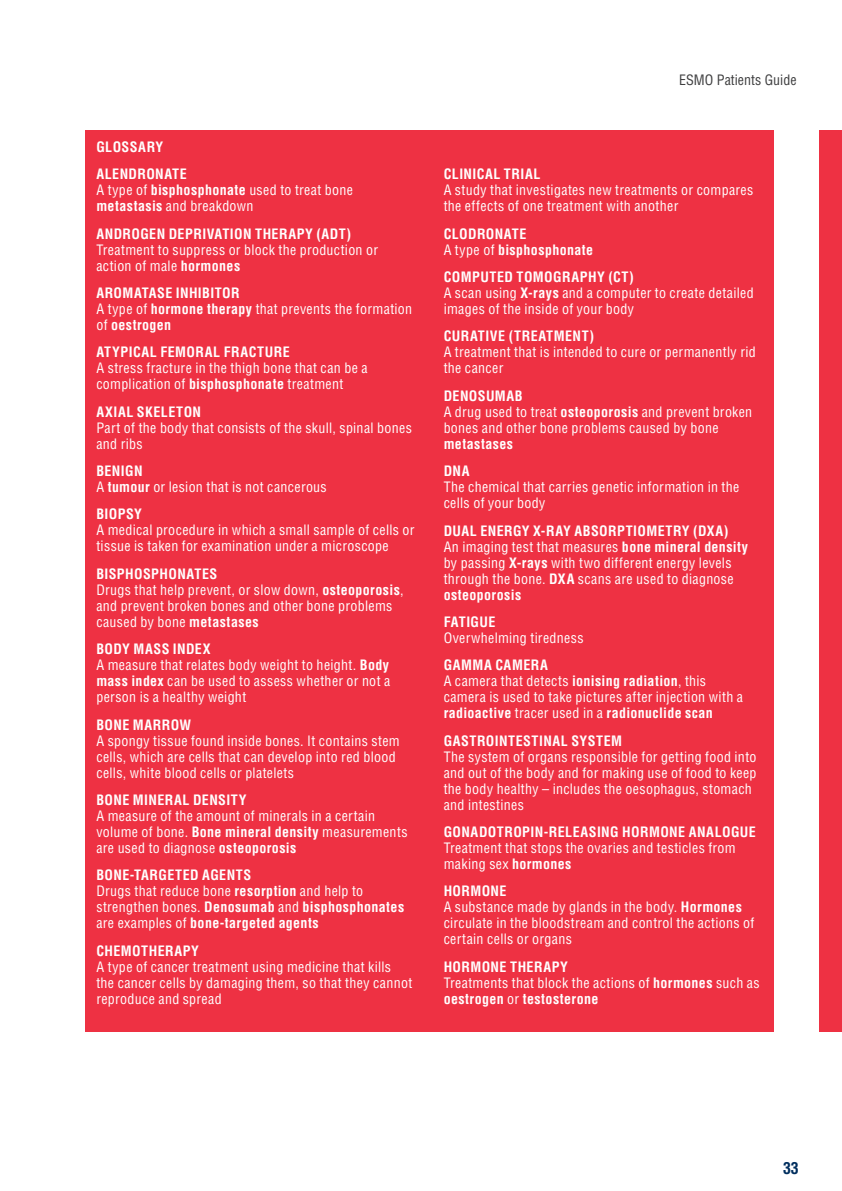
<style>
.page{position:relative;width:842px;height:1191px;background:#fff}
.page>*{position:absolute;margin:0;border:0;box-sizing:border-box;transform-origin:0 0}
.t1{font:700 condensed 16px "Helvetica LT Std";color:#002e5e}
.t2{font:condensed 14px/16px "Helvetica LT Std";letter-spacing:.025em;color:#fff}
.t3{font:700 condensed 14px/16px "Helvetica LT Std";letter-spacing:.03em;color:#fff}
.t4{font:condensed 14px "Helvetica LT Std";color:#3e3e3f}
.s1{font-weight:700}
.s2{font-weight:400}
</style>
<div class="page">
<div style="left:819px;top:130px;width:23px;height:902px;background:#ee3143"></div>
<div style="left:85px;top:130px;width:689px;height:902px;background:#ee3143"></div>
<p class="t3" style="left:96px;top:133px;width:92px;line-height:27.4px">GLOSSARY<br>ALENDRONATE</p>
<p class="t2" style="left:96px;top:182px;width:258px">A type of <span class="s1">bisphosphonate</span> used to treat bone <span class="s1">metastasis</span> and breakdown</p>
<p class="t3" style="left:96px;top:225px;width:256px">ANDROGEN DEPRIVATION THERAPY (ADT)</p>
<p class="t2" style="left:96px;top:241px;width:283px">Treatment to suppress or block the production or action of male <span class="s1">hormones</span></p>
<p class="t3" style="left:96px;top:285px;width:317px">AROMATASE INHIBITOR<br><span class="s2">A type of</span> hormone therapy <span class="s2">that prevents the formation of</span> oestrogen</p>
<p class="t3" style="left:96px;top:344px;width:195px">ATYPICAL FEMORAL FRACTURE</p>
<p class="t2" style="left:96px;top:360px;width:273px">A stress fracture in the thigh bone that can be a complication of <span class="s1">bisphosphonate</span> treatment</p>
<p class="t3" style="left:96px;top:403px;width:106px">AXIAL SKELETON</p>
<p class="t2" style="left:96px;top:419px;width:317px">Part of the body that consists of the skull, spinal bones and ribs</p>
<p class="t2" style="left:96px;top:463px;width:232px"><span class="s1">BENIGN<br></span>A <span class="s1">tumour</span> or lesion that is not cancerous</p>
<p class="t3" style="left:96px;top:506px;width:47px">BIOPSY</p>
<p class="t2" style="left:96px;top:522px;width:320px">A medical procedure in which a small sample of cells or tissue is taken for examination under a microscope</p>
<p class="t2" style="left:96px;top:565px;width:309px"><span class="s1">BISPHOSPHONATES<br></span>Drugs that help prevent, or slow down, <span class="s1">osteoporosis</span>, and prevent broken bones and other bone problems caused by bone <span class="s1">metastases</span></p>
<p class="t2" style="left:96px;top:641px;width:295px"><span class="s1">BODY MASS INDEX<br></span>A measure that relates body weight to height. <span class="s1">Body mass index</span> can be used to assess whether or not a person is a healthy weight</p>
<p class="t3" style="left:96px;top:716px;width:96px">BONE MARROW</p>
<p class="t2" style="left:96px;top:732px;width:305px">A spongy tissue found inside bones. It contains stem cells, which are cells that can develop into red blood cells, white blood cells or platelets</p>
<p class="t3" style="left:96px;top:791px;width:152px">BONE MINERAL DENSITY</p>
<p class="t2" style="left:96px;top:807px;width:313px">A measure of the amount of minerals in a certain volume of bone. <span class="s1">Bone mineral density</span> measurements are used to diagnose <span class="s1">osteoporosis</span></p>
<p class="t3" style="left:96px;top:867px;width:309px">BONE-TARGETED AGENTS<br><span class="s2">Drugs that reduce bone</span> resorption <span class="s2">and help to strengthen bones.</span> Denosumab <span class="s2">and</span> bisphosphonates <span class="s2">are examples of</span> bone-targeted agents</p>
<p class="t3" style="left:96px;top:942px;width:104px">CHEMOTHERAPY</p>
<p class="t2" style="left:96px;top:958px;width:317px">A type of cancer treatment using medicine that kills the cancer cells by damaging them, so that they cannot reproduce and spread</p>
<p class="t4" style="left:679px;top:71px;width:119px">ESMO Patients Guide</p>
<p class="t3" style="left:444px;top:166px;width:98px">CLINICAL TRIAL</p>
<p class="t2" style="left:444px;top:182px;width:311px">A study that investigates new treatments or compares the effects of one treatment with another</p>
<p class="t3" style="left:444px;top:225px;width:151px">CLODRONATE<br><span class="s2">A type of</span> bisphosphonate</p>
<p class="t2" style="left:444px;top:269px;width:312px"><span class="s1">COMPUTED TOMOGRAPHY (CT)<br></span>A scan using <span class="s1">X-rays</span> and a computer to create detailed images of the inside of your body</p>
<p class="t3" style="left:444px;top:328px;width:152px">CURATIVE (TREATMENT)</p>
<p class="t2" style="left:444px;top:344px;width:314px">A treatment that is intended to cure or permanently rid the cancer</p>
<p class="t2" style="left:444px;top:387px;width:310px"><span class="s1">DENOSUMAB<br></span>A drug used to treat <span class="s1">osteoporosis</span> and prevent broken bones and other bone problems caused by bone</p>
<p class="t3" style="left:444px;top:430px;width:71px;line-height:27.4px">metastases<br>DNA</p>
<p class="t2" style="left:444px;top:479px;width:297px">The chemical that carries genetic information in the cells of your body</p>
<p class="t2" style="left:444px;top:522px;width:306px"><span class="s1">DUAL ENERGY X-RAY ABSORPTIOMETRY (DXA)<br></span>An imaging test that measures <span class="s1">bone mineral density </span>by passing <span class="s1">X-rays</span> with two different energy levels through the bone. <span class="s1">DXA</span> scans are used to diagnose <span class="s1">osteoporosis</span></p>
<p class="t3" style="left:444px;top:613px;width:53px">FATIGUE</p>
<p class="t2" style="left:444px;top:629px;width:141px">Overwhelming tiredness</p>
<p class="t2" style="left:444px;top:657px;width:301px"><span class="s1">GAMMA CAMERA<br></span>A camera that detects <span class="s1">ionising radiation</span>, this camera is used to take pictures after injection with a <span class="s1">radioactive</span> tracer used in a <span class="s1">radionuclide scan</span></p>
<p class="t3" style="left:444px;top:732px;width:180px">GASTROINTESTINAL SYSTEM</p>
<p class="t2" style="left:444px;top:748px;width:314px">The system of organs responsible for getting food into and out of the body and for making use of food to keep the body healthy – includes the oesophagus, stomach and intestines</p>
<p class="t3" style="left:444px;top:824px;width:314px">GONADOTROPIN-RELEASING HORMONE ANALOGUE</p>
<p class="t2" style="left:444px;top:840px;width:294px">Treatment that stops the ovaries and testicles from making sex <span class="s1">hormones</span></p>
<p class="t2" style="left:444px;top:883px;width:312px"><span class="s1">HORMONE<br></span>A substance made by glands in the body. <span class="s1">Hormones </span>circulate in the bloodstream and control the actions of certain cells or organs</p>
<p class="t3" style="left:444px;top:958px;width:318px">HORMONE THERAPY<br><span class="s2">Treatments that block the actions of</span> hormones <span class="s2">such as </span>oestrogen <span class="s2">or</span> testosterone</p>
<p class="t1" style="left:783px;top:1158px;width:17px">33</p>
</div>
